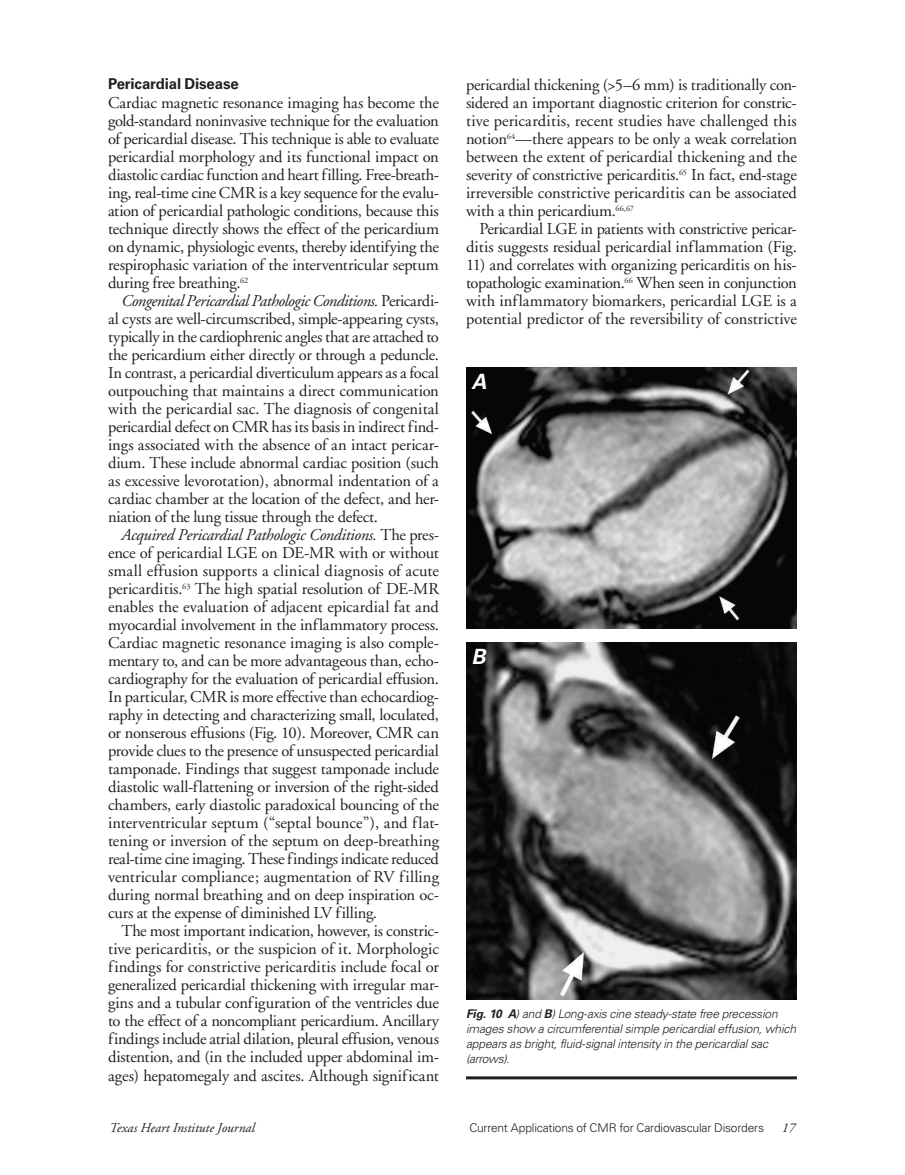
<style>
.page{position:relative;width:905px;height:1175px;background:#fff}
.page>*{position:absolute;margin:0;border:0;box-sizing:border-box;transform-origin:0 0}
.t1{font:italic 700 21px "Univers LT";color:#fff}
.t2{font:16.5px/18px "Adobe Garamond";letter-spacing:-.01em;color:#231f20;text-align:justify}
.t3{font:700 15px "Univers LT";letter-spacing:-.01em;color:#231f20}
.t4{font:italic 13.5px "Adobe Garamond";color:#231f20}
.t5{font:italic 300 12px/15px "Univers LT";letter-spacing:-.015em;color:#231f20}
.t6{font:300 12px "Univers LT";letter-spacing:-.015em;color:#231f20}
.s1{font-style:italic}
.s2{font-weight:700}
</style>
<div class="page">
<hr style="left:466px;top:1076px;width:330px;height:3px;background:#231f20">
<img style="left:466px;top:367px;width:330px;height:262px">
<img style="left:466px;top:642px;width:330px;height:357px">
<p class="t3" style="left:108px;top:75px;width:132px">Pericardial Disease</p>
<p class="t2" style="left:108px;top:94px;width:332px">Cardiac magnetic resonance imaging has become the gold-standard noninvasive technique for the evaluation of pericardial disease. This technique is able to evaluate pericardial morphology and its functional impact on diastolic cardiac function and heart filling. Free-breath&shy;ing, real-time cine CMR is a key sequence for the evalu&shy;ation of pericardial pathologic conditions, because this technique directly shows the effect of the pericardium on dynamic, physiologic events, thereby identifying the respirophasic variation of the interventricular septum during free breathing.<sup>62</sup></p>
<p class="t2" style="left:108px;top:292px;width:332px;text-indent:13px"><span class="s1">Congenital Pericardial Pathologic Conditions.</span> Pericardi&shy;al cysts are well-circumscribed, simple-appearing cysts, typically in the cardiophrenic angles that are attached to the pericardium either directly or through a peduncle.<br>In contrast, a pericardial diverticulum appears as a focal outpouching that maintains a direct communication with the pericardial sac. The diagnosis of congenital pericardial defect on CMR has its basis in indirect find&shy;ings associated with the absence of an intact pericar&shy;dium. These include abnormal cardiac position (such as excessive levorotation), abnormal indentation of a cardiac chamber at the location of the defect, and her&shy;niation of the lung tissue through the defect.</p>
<p class="t2" style="left:108px;top:526px;width:332px;text-indent:13px"><span class="s1">Acquired Pericardial Pathologic Conditions.</span> The pres&shy;ence of pericardial LGE on DE-MR with or without small effusion supports a clinical diagnosis of acute pericarditis.<sup>63</sup> The high spatial resolution of DE-MR enables the evaluation of adjacent epicardial fat and myocardial involvement in the inflammatory process.<br>Cardiac magnetic resonance imaging is also comple&shy;mentary to, and can be more advantageous than, echo&shy;cardiography for the evaluation of pericardial effusion.<br>In particular, CMR is more effective than echocardiog&shy;raphy in detecting and characterizing small, loculated, or nonserous effusions (Fig. 10). Moreover, CMR can provide clues to the presence of unsuspected pericardial tamponade. Findings that suggest tamponade include diastolic wall-flattening or inversion of the right-sided chambers, early diastolic paradoxical bouncing of the interventricular septum (“septal bounce”), and flat&shy;tening or inversion of the septum on deep-breathing real-time cine imaging. These findings indicate reduced ventricular compliance; augmentation of RV filling during normal breathing and on deep inspiration oc&shy;curs at the expense of diminished LV filling.</p>
<p class="t2" style="left:108px;top:922px;width:332px;text-indent:13px">The most important indication, however, is constric&shy;tive pericarditis, or the suspicion of it. Morphologic findings for constrictive pericarditis include focal or generalized pericardial thickening with irregular mar&shy;gins and a tubular configuration of the ventricles due to the effect of a noncompliant pericardium. Ancillary findings include atrial dilation, pleural effusion, venous distention, and (in the included upper abdominal im&shy;ages) hepatomegaly and ascites. Although significant</p>
<p class="t2" style="left:466px;top:76px;width:332px">pericardial thickening (&gt;5–6 mm) is traditionally con&shy;sidered an important diagnostic criterion for constric&shy;tive pericarditis, recent studies have challenged this notion<sup>64</sup>—there appears to be only a weak correlation between the extent of pericardial thickening and the severity of constrictive pericarditis.<sup>65</sup> In fact, end-stage irreversible constrictive pericarditis can be associated with a thin pericardium.<sup>66,67</sup></p>
<p class="t2" style="left:466px;top:220px;width:332px;text-align:right">Pericardial LGE in patients with constrictive pericar&shy;ditis suggests residual pericardial inflammation (Fig.</p>
<p class="t2" style="left:466px;top:256px;width:332px">11) and correlates with organizing pericarditis on his&shy;topathologic examination.<sup>66</sup> When seen in conjunction with inflammatory biomarkers, pericardial LGE is a potential predictor of the reversibility of constrictive</p>
<p class="t1" style="left:471px;top:369px;width:17px">A</p>
<p class="t1" style="left:471px;top:644px;width:16px">B</p>
<p class="t5" style="left:466px;top:1006px;width:331px"><span class="s2">Fig. 10 A</span>) and <span class="s2">B</span>) Long-axis cine steady-state free precession images show a circumferential simple pericardial effusion, which appears as bright, fluid-signal intensity in the pericardial sac (arrows).</p>
<p class="t4" style="left:110px;top:1120px;width:147px">Texas Heart Institute Journal</p>
<p class="t6" style="left:469px;top:1120px;width:296px">Current Applications of CMR for Cardiovascular Disorders</p>
<p class="t4" style="left:782px;top:1120px;width:15px">17</p>
</div>
